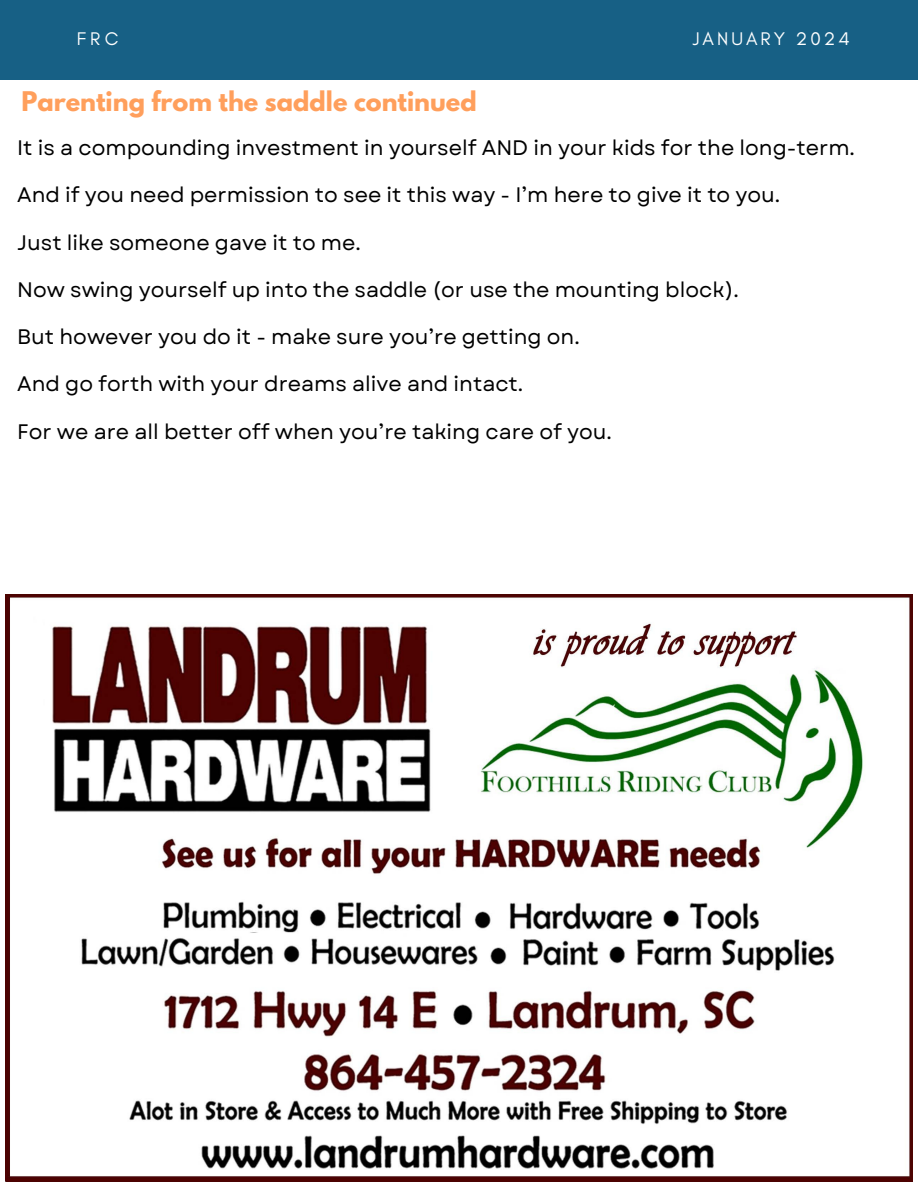
<style>
.page{position:relative;width:918px;height:1188px;background:#fff}
.page>*{position:absolute;margin:0;border:0;box-sizing:border-box;transform-origin:0 0}
.t1{font:700 24px "League Spartan";color:#ff9f5c}
.t2{font:21px "Garet";color:#000}
.t3{font:18.6px "Glacial Indifference";letter-spacing:.16em;color:#fff}
</style>
<div class="page">
<div style="left:0;top:0;width:918px;height:80px;background:#176085"></div>
<img style="left:5px;top:594px;width:908px;height:587px">
<p class="t3" style="left:77px;top:27px;width:43px">FRC</p>
<p class="t3" style="left:693px;top:28px;width:158px">JANUARY 2024</p>
<p class="t1" style="left:21px;top:89px;width:457px">Parenting from the saddle continued</p>
<p class="t2" style="left:17px;top:133px;width:839px">It is a compounding investment in yourself AND in your kids for the long-term.</p>
<p class="t2" style="left:17px;top:180px;width:765px">And if you need permission to see it this way - I’m here to give it to you.</p>
<p class="t2" style="left:17px;top:227px;width:345px">Just like someone gave it to me.</p>
<p class="t2" style="left:17px;top:274px;width:723px">Now swing yourself up into the saddle (or use the mounting block).</p>
<p class="t2" style="left:17px;top:322px;width:564px">But however you do it - make sure you’re getting on.</p>
<p class="t2" style="left:17px;top:369px;width:508px">And go forth with your dreams alive and intact.</p>
<p class="t2" style="left:17px;top:416px;width:596px">For we are all better off when you’re taking care of you.</p>
</div>
